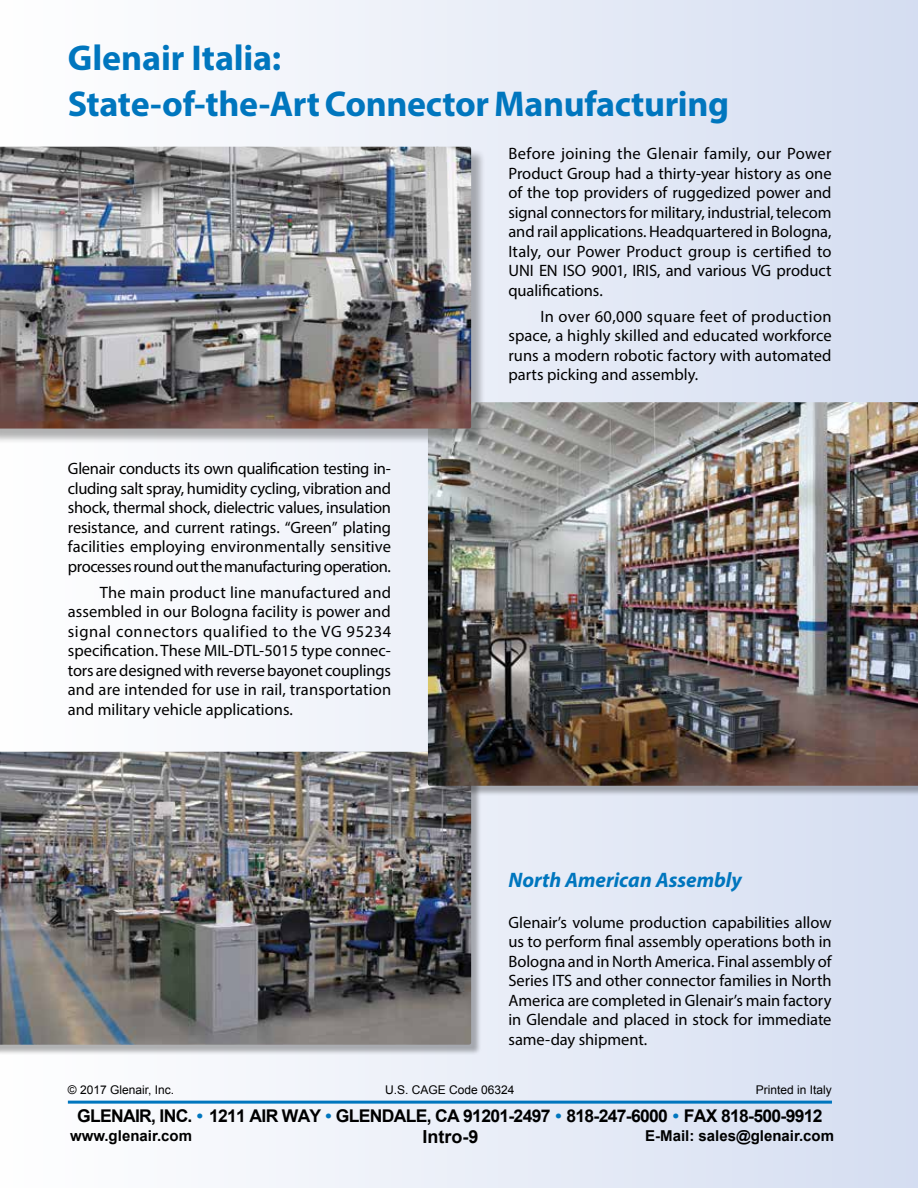
<style>
.page{position:relative;width:918px;height:1188px;background:#fff}
.page>*{position:absolute;margin:0;border:0;box-sizing:border-box;transform-origin:0 0}
.t1{font:700 36px/45.3px "Myriad Pro";letter-spacing:-.01em;color:#0076be}
.t2{font:italic 700 21px "Myriad Pro";color:#0076be}
.t3{font:700 18px "Arial";color:#000}
.t4{font:700 17.55px "Arial";letter-spacing:-.04em;color:#000}
.t5{font:16.5px/19.5px "Myriad Pro";color:#000;text-align:justify}
.t6{font:700 15px "Arial";color:#000}
.t7{font:12px "Arial";color:#000}
.s1{color:#0076be}
</style>
<div class="page">
<div style="left:0;top:0;width:918px;height:1188px;background:linear-gradient(to right,#fff,#d5def1)"></div>
<div style="left:0;top:753px;width:482px;height:302px;background:#000;opacity:.3"></div>
<img style="left:0;top:752px;width:471px;height:293px">
<div style="left:429px;top:404px;width:489px;height:392px;background:#000;opacity:.3"></div>
<img style="left:428px;top:402px;width:490px;height:384px">
<div style="left:0;top:148px;width:486px;height:296px;background:#000;opacity:.3"></div>
<img style="left:0;top:147px;width:471px;height:282px">
<hr style="left:68px;top:1101px;width:764px;height:3px;background:#0076be">
<h1 class="t1" style="left:68px;top:34px;width:663px">Glenair Italia:<br>State-of-the-Art Connector Manufacturing</h1>
<p class="t5" style="left:68px;top:459px;width:325px">Glenair conducts its own qualification testing in&shy;cluding salt spray, humidity cycling, vibration and shock, thermal shock, dielectric values, insulation resistance, and current ratings. “Green” plating facilities employing environmentally sensitive processes round out the manufacturing operation.</p>
<p class="t5" style="left:68px;top:582px;width:325px;text-indent:32px">The main product line manufactured and assembled in our Bologna facility is power and signal connectors qualified to the VG 95234 specification. These MIL-DTL-5015 type connec&shy;tors are designed with reverse bayonet couplings and are intended for use in rail, transportation and military vehicle applications.</p>
<p class="t5" style="left:508px;top:144px;width:325px">Before joining the Glenair family, our Power Product Group had a thirty-year history as one of the top providers of ruggedized power and signal connectors for military, industrial, telecom and rail applications. Headquartered in Bologna, Italy, our Power Product group is certified to UNI EN ISO 9001, IRIS, and various VG product qualifications.</p>
<p class="t5" style="left:508px;top:306px;width:325px;text-indent:32px">In over 60,000 square feet of production space, a highly skilled and educated workforce runs a modern robotic factory with automated parts picking and assembly.</p>
<p class="t2" style="left:508px;top:866px;width:235px">North American Assembly</p>
<p class="t5" style="left:508px;top:912px;width:325px">Glenair’s volume production capabilities allow us to perform final assembly operations both in Bologna and in North America. Final assembly of Series ITS and other connector families in North America are completed in Glenair’s main factory in Glendale and placed in stock for immediate same-day shipment.</p>
<p class="t7" style="left:68px;top:1082px;width:108px">© 2017 Glenair, Inc.</p>
<p class="t7" style="left:756px;top:1082px;width:78px">Printed in Italy</p>
<p class="t3" style="left:422px;top:1124px;width:57px">Intro-9</p>
<p class="t7" style="left:385px;top:1082px;width:131px">U.S. CAGE Code 06324</p>
<p class="t4" style="left:77px;top:1103px;width:747px">GLENAIR, INC. <span class="s1">•</span> 1211 AIR WAY <span class="s1">•</span> GLENDALE, CA 91201-2497 <span class="s1">•</span> 818-247-6000 <span class="s1">•</span> FAX 818-500-9912</p>
<p class="t6" style="left:70px;top:1125px;width:123px">www.glenair.com</p>
<p class="t6" style="left:645px;top:1125px;width:190px">E-Mail: sales@glenair.com</p>
</div>
